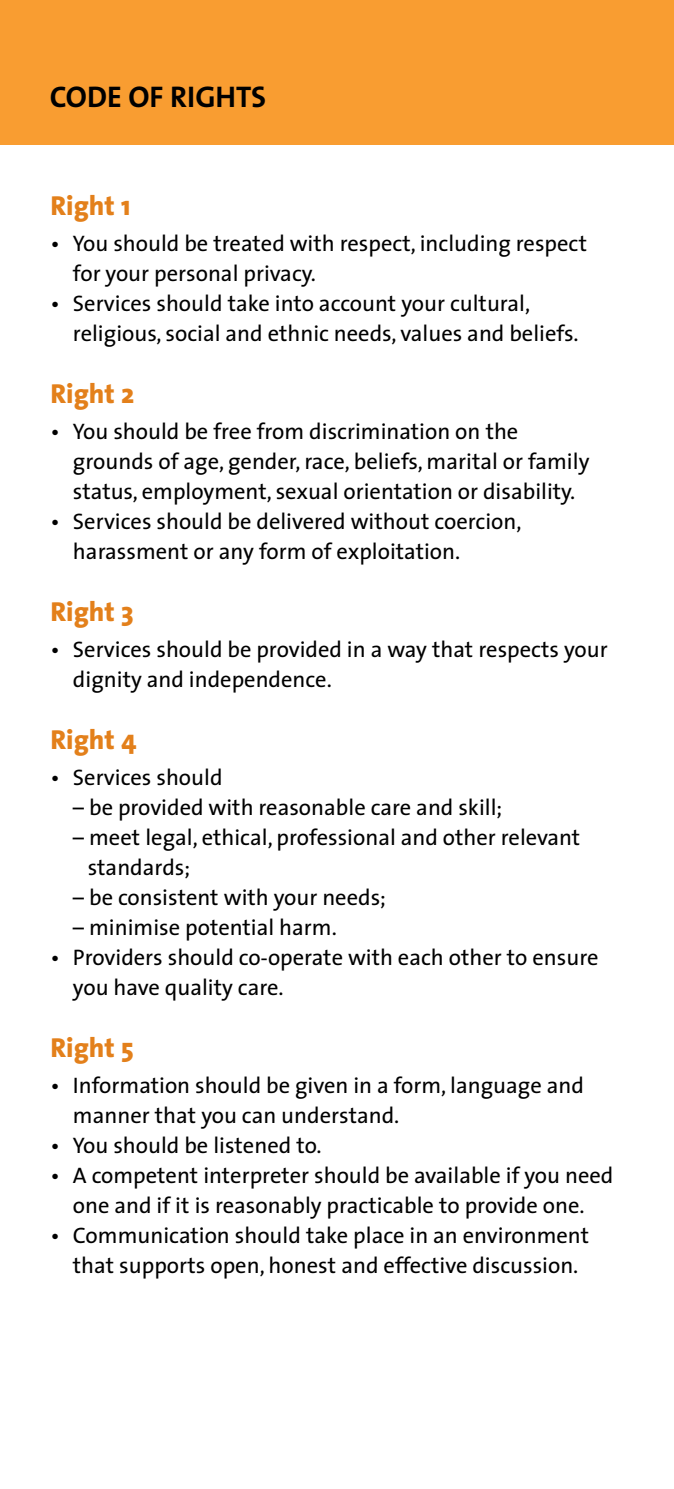
<style>
.page{position:relative;width:674px;height:1489px;background:#fff}
.page>*{position:absolute;margin:0;border:0;box-sizing:border-box;transform-origin:0 0}
.t1{font:700 30px "The Sans";color:#000}
.t2{font:800 27.5px "The Sans";color:#e3801b}
.t3{font:22.5px/30px "The Sans";color:#000}
</style>
<div class="page">
<div style="left:0;top:0;width:673px;height:145px;background:#f99d31"></div>
<h1 class="t1" style="left:50px;top:71px;width:218px">CODE OF RIGHTS</h1>
<p class="t2" style="left:50px;top:182px;width:82px">Right 1</p>
<p class="t3" style="left:73px;top:228px;width:515px;text-indent:-22px">• You should be treated with respect, including respect for your personal privacy.</p>
<p class="t3" style="left:73px;top:288px;width:507px;text-indent:-23px">• Services should take into account your cultural, religious, social and ethnic needs, values and beliefs.</p>
<p class="t2" style="left:50px;top:370px;width:85px">Right 2</p>
<p class="t3" style="left:73px;top:416px;width:518px;text-indent:-22px">• You should be free from discrimination on the grounds of age, gender, race, beliefs, marital or family status, employment, sexual orientation or disability.</p>
<p class="t3" style="left:73px;top:506px;width:450px;text-indent:-22px">• Services should be delivered without coercion, harassment or any form of exploitation.</p>
<p class="t2" style="left:50px;top:588px;width:85px">Right 3</p>
<p class="t3" style="left:73px;top:634px;width:536px;text-indent:-23px">• Services should be provided in a way that respects your dignity and independence.</p>
<p class="t2" style="left:50px;top:716px;width:88px">Right 4</p>
<p class="t3" style="left:50px;top:762px;width:174px">• Services should</p>
<p class="t3" style="left:73px;top:792px;width:431px">– be provided with reasonable care and skill;</p>
<p class="t3" style="left:88px;top:822px;width:494px;text-indent:-15px">– meet legal, ethical, professional and other relevant standards;</p>
<p class="t3" style="left:73px;top:882px;width:314px">– be consistent with your needs;</p>
<p class="t3" style="left:73px;top:912px;width:265px">– minimise potential harm.</p>
<p class="t3" style="left:73px;top:942px;width:527px;text-indent:-23px">• Providers should co-operate with each other to ensure you have quality care.</p>
<p class="t2" style="left:50px;top:1024px;width:85px">Right 5</p>
<p class="t3" style="left:73px;top:1070px;width:512px;text-indent:-22px">• Information should be given in a form, language and manner that you can understand.</p>
<p class="t3" style="left:50px;top:1129px;width:273px">• You should be listened to.</p>
<p class="t3" style="left:50px;top:1159px;width:564px;text-align:center">• A competent interpreter should be available if you need one and if it is reasonably practicable to provide one.</p>
<p class="t3" style="left:50px;top:1219px;width:540px;text-align:center">• Communication should take place in an environment that supports open, honest and effective discussion.</p>
</div>
